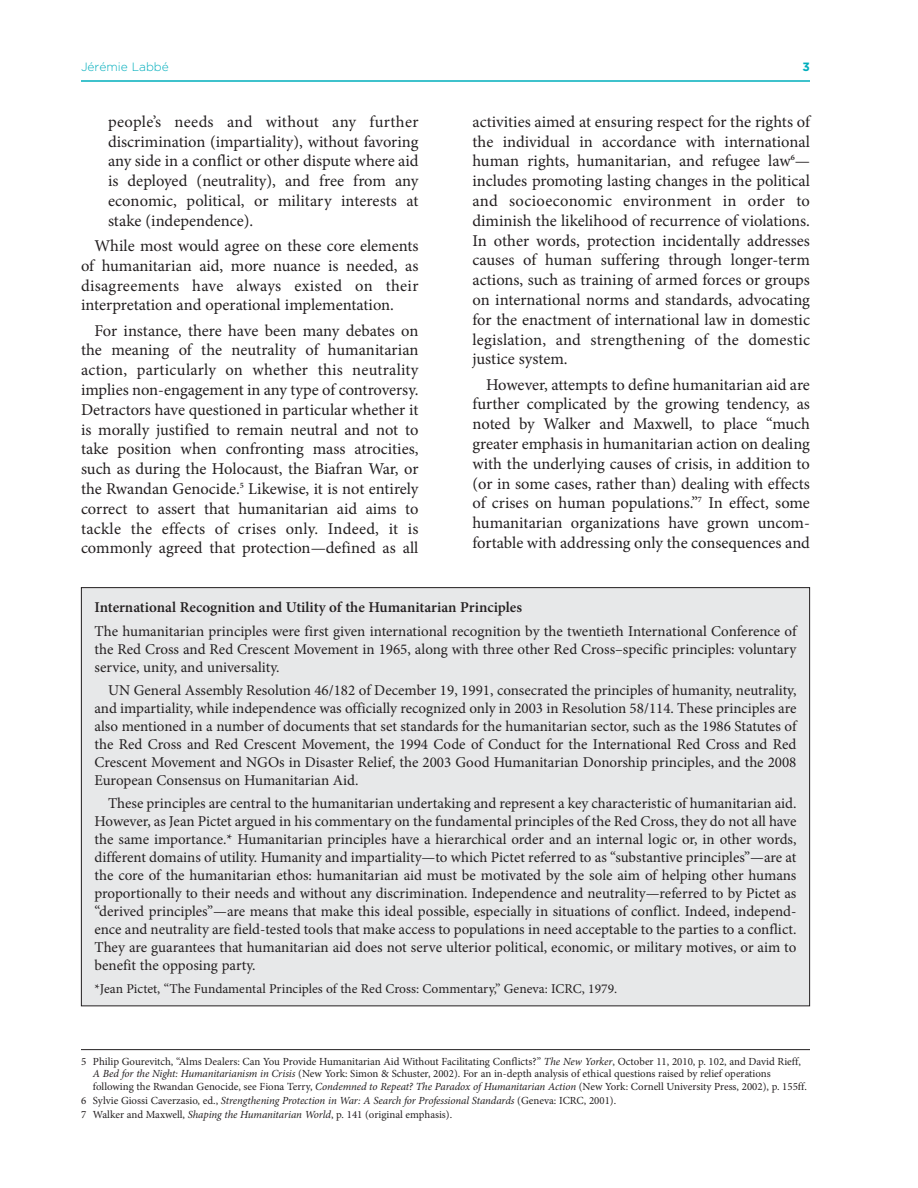
<style>
.page{position:relative;width:918px;height:1188px;background:#fff}
.page>*{position:absolute;margin:0;border:0;box-sizing:border-box;transform-origin:0 0}
.t1{font:16.5px/19.8px "Minion Pro";color:#231f20;text-align:justify}
.t2{font:15px/18px "Minion Pro";color:#231f20;text-align:justify}
.t3{font:600 15px "Minion Pro";color:#231f20}
.t4{font:13.5px "Minion Pro";color:#231f20}
.t5{font:300 12px "Gotham";color:#00aebc}
.t6{font:700 12px "Gotham";color:#00aebc}
.t7{font:10.8px/12.3px "Minion Pro";color:#231f20}
.s1{font-style:italic}
</style>
<div class="page">
<hr style="left:81px;top:80px;width:729px;height:2px;background:#00aebc">
<hr style="left:81px;top:1049px;width:729px;height:1px;background:#231f20">
<div style="left:81px;top:588px;width:729px;height:418px;background:#e7e8e9"></div>
<p class="t5" style="left:81px;top:59px;width:89px">Jérémie Labbé</p>
<p class="t6" style="left:803px;top:59px;width:9px">3</p>
<p class="t1" style="left:108px;top:113px;width:312px">people’s needs and without any further discrimination (impartiality), without favoring any side in a conflict or other dispute where aid is deployed (neutrality), and free from any economic, political, or military interests at stake (independence).</p>
<p class="t1" style="left:81px;top:237px;width:339px;text-indent:14px">While most would agree on these core elements of humanitarian aid, more nuance is needed, as disagreements have always existed on their interpretation and operational implementation.</p>
<p class="t1" style="left:81px;top:322px;width:339px;text-indent:14px">For instance, there have been many debates on the meaning of the neutrality of humanitarian action, particularly on whether this neutrality implies non-engagement in any type of controversy.<br>Detractors have questioned in particular whether it is morally justified to remain neutral and not to take position when confronting mass atrocities, such as during the Holocaust, the Biafran War, or the Rwandan Genocide.<sup>5</sup> Likewise, it is not entirely correct to assert that humanitarian aid aims to tackle the effects of crises only. Indeed, it is commonly agreed that protection—defined as all</p>
<p class="t1" style="left:473px;top:113px;width:339px">activities aimed at ensuring respect for the rights of the individual in accordance with international human rights, humanitarian, and refugee law<sup>6</sup>— includes promoting lasting changes in the political and socioeconomic environment in order to diminish the likelihood of recurrence of violations.<br>In other words, protection incidentally addresses causes of human suffering through longer-term actions, such as training of armed forces or groups on international norms and standards, advocating for the enactment of international law in domestic legislation, and strengthening of the domestic justice system.</p>
<p class="t1" style="left:472px;top:376px;width:339px;text-indent:14px">However, attempts to define humanitarian aid are further complicated by the growing tendency, as noted by Walker and Maxwell, to place “much greater emphasis in humanitarian action on dealing with the underlying causes of crisis, in addition to (or in some cases, rather than) dealing with effects of crises on human populations.”<sup>7</sup> In effect, some humanitarian organizations have grown uncom&shy;fortable with addressing only the consequences and</p>
<p class="t3" style="left:94px;top:602px;width:429px">International Recognition and Utility of the Humanitarian Principles</p>
<p class="t2" style="left:94px;top:623px;width:703px">The humanitarian principles were first given international recognition by the twentieth International Conference of the Red Cross and Red Crescent Movement in 1965, along with three other Red Cross–specific principles: voluntary service, unity, and universality.</p>
<p class="t2" style="left:95px;top:682px;width:703px;text-indent:13px">UN General Assembly Resolution 46/182 of December 19, 1991, consecrated the principles of humanity, neutrality, and impartiality, while independence was officially recognized only in 2003 in Resolution 58/114. These principles are also mentioned in a number of documents that set standards for the humanitarian sector, such as the 1986 Statutes of the Red Cross and Red Crescent Movement, the 1994 Code of Conduct for the International Red Cross and Red Crescent Movement and NGOs in Disaster Relief, the 2003 Good Humanitarian Donorship principles, and the 2008<br>European Consensus on Humanitarian Aid.</p>
<p class="t2" style="left:94px;top:796px;width:704px;text-indent:14px">These principles are central to the humanitarian undertaking and represent a key characteristic of humanitarian aid.<br>However, as Jean Pictet argued in his commentary on the fundamental principles of the Red Cross, they do not all have the same importance.* Humanitarian principles have a hierarchical order and an internal logic or, in other words, different domains of utility. Humanity and impartiality—to which Pictet referred to as “substantive principles”—are at the core of the humanitarian ethos: humanitarian aid must be motivated by the sole aim of helping other humans proportionally to their needs and without any discrimination. Independence and neutrality—referred to by Pictet as “derived principles”—are means that make this ideal possible, especially in situations of conflict. Indeed, independ&shy;ence and neutrality are field-tested tools that make access to populations in need acceptable to the parties to a conflict.<br>They are guarantees that humanitarian aid does not serve ulterior political, economic, or military motives, or aim to benefit the opposing party.</p>
<p class="t4" style="left:94px;top:983px;width:524px">*Jean Pictet, “The Fundamental Principles of the Red Cross: Commentary,” Geneva: ICRC, 1979.</p>
<p class="t7" style="left:93px;top:1056px;width:715px;text-indent:-12px">5 Philip Gourevitch, “Alms Dealers: Can You Provide Humanitarian Aid Without Facilitating Conflicts?” <span class="s1">The New Yorker</span>, October 11, 2010, p. 102, and David Rieff,<br><span class="s1">A Bed for the Night: Humanitarianism in Crisis</span> (New York: Simon &amp; Schuster, 2002). For an in-depth analysis of ethical questions raised by relief operations following the Rwandan Genocide, see Fiona Terry, <span class="s1">Condemned to Repeat? The Paradox of Humanitarian Action</span> (New York: Cornell University Press, 2002), p. 155ff.</p>
<p class="t7" style="left:81px;top:1094px;width:537px;line-height:14px">6 Sylvie Giossi Caverzasio, ed., <span class="s1">Strengthening Protection in War: A Search for Professional Standards</span> (Geneva: ICRC, 2001).<br>7 Walker and Maxwell, <span class="s1">Shaping the Humanitarian World</span>, p. 141 (original emphasis).</p>
</div>
